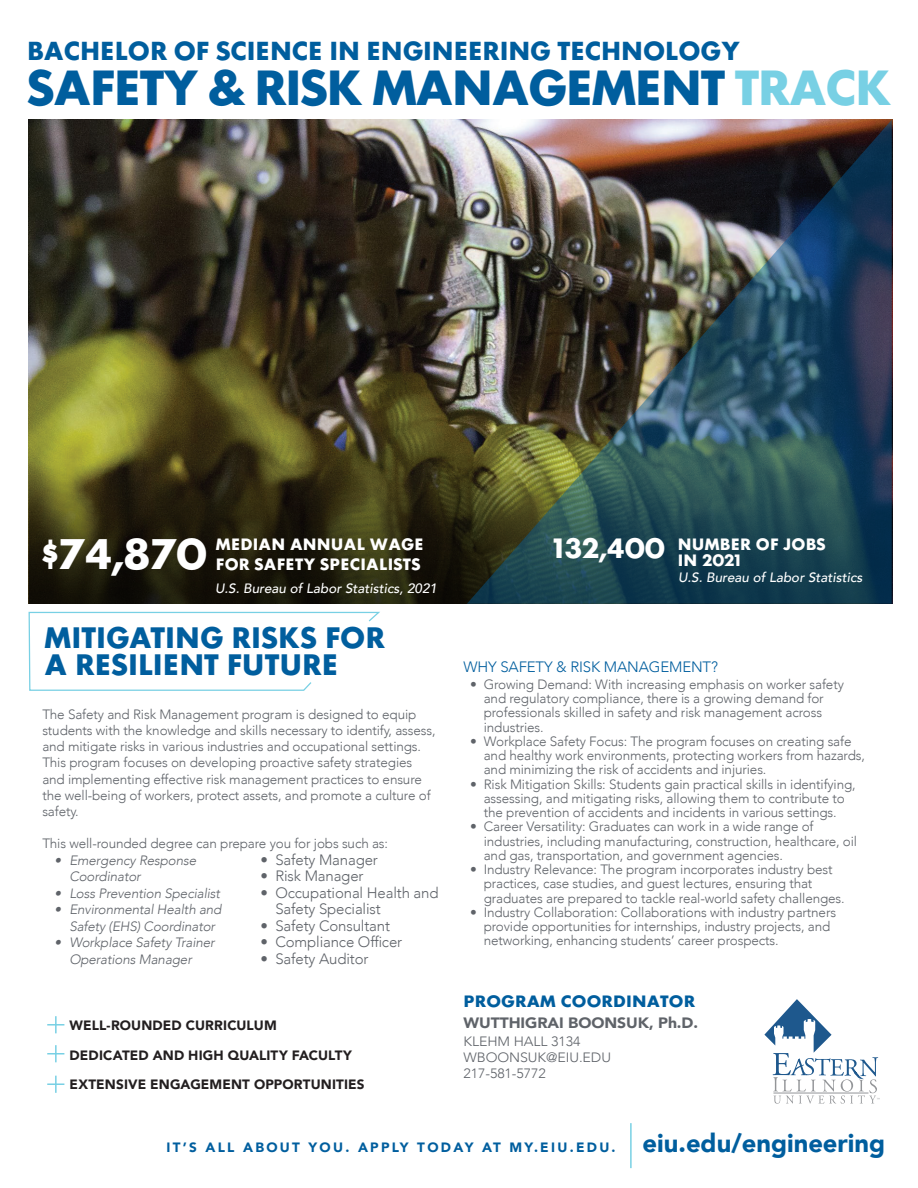
<style>
.page{position:relative;width:918px;height:1188px;background:#fff}
.page>*{position:absolute;margin:0;border:0;box-sizing:border-box;transform-origin:0 0}
.t1{font:45px "Futura Maxi CG Bold";letter-spacing:-.035em;color:#005e9e}
.t2{font:39px "Futura Maxi CG Bold";color:#fff}
.t3{font:27px/27.8px "Futura Maxi CG Bold";color:#005e9e}
.t4{font:900 25.5px "Avenir";color:#005e9e}
.t5{font:23.7px "Futura Maxi CG Bold";letter-spacing:-.005em;color:#005e9e}
.t6{font:300 15px/16.5px "Avenir";letter-spacing:-.01em;color:#5f6369}
.t7{font:15px/20.2px "Futura Maxi CG Bold";letter-spacing:.015em;color:#fff}
.t8{font:300 15px "Avenir";letter-spacing:-.01em;color:#005e9e}
.t9{font:900 15px "Avenir";letter-spacing:-.005em;color:#5f6369;scale:1.05 1}
.t10{font:15px "Futura Maxi CG Bold";letter-spacing:.01em;color:#005e9e;scale:1.05 1}
.t11{font:300 13.5px/14.2px "Avenir";letter-spacing:-.01em;color:#5f6369}
.t12{font:italic 300 13.5px/16.5px "Avenir";letter-spacing:-.01em;color:#5f6369}
.t13{font:900 13.5px/29.2px "Avenir";letter-spacing:.01em;color:#231f20}
.t14{font:italic 500 13.5px "Avenir";color:#fff}
.t15{font:300 13.5px/16.2px "Avenir";letter-spacing:-.01em;color:#5f6369;scale:1.05 1}
.t16{font:900 13.5px "Avenir";letter-spacing:.17em;color:#005e9e}
.s1{color:#78d0e4}
.s2{font-size:25.5px}
</style>
<div class="page">
<img style="left:29px;top:120px;width:864px;height:484px">
<svg style="left:29px;top:289px;width:438px;height:315px"></svg>
<svg style="left:47px;top:1016px;width:17px;height:17px"></svg>
<svg style="left:47px;top:1045px;width:17px;height:17px"></svg>
<svg style="left:47px;top:1076px;width:17px;height:17px"></svg>
<hr style="left:630px;top:1123px;width:2px;height:45px;background:#78d0e4">
<svg style="left:28px;top:611px;width:352px;height:80px"></svg>
<img style="left:467px;top:120px;width:425px;height:484px">
<svg style="left:764px;top:999px;width:116px;height:105px"></svg>
<h3 class="t5" style="left:27px;top:35px;width:715px">BACHELOR OF SCIENCE IN ENGINEERING TECHNOLOGY</h3>
<h1 class="t1" style="left:27px;top:58px;width:866px">SAFETY &amp; RISK MANAGEMENT <span class="s1">TRACK</span></h1>
<h2 class="t2" style="left:42px;top:529px;width:167px">$74,870</h2>
<p class="t7" style="left:216px;top:534px;width:209px">MEDIAN ANNUAL WAGE<br>FOR SAFETY SPECIALISTS</p>
<p class="t14" style="left:215px;top:580px;width:224px">U.S. Bureau of Labor Statistics, 2021</p>
<h3 class="t3" style="left:44px;top:624px;width:342px">MITIGATING RISKS FOR<br>A RESILIENT FUTURE</h3>
<p class="t11" style="left:42px;top:706px;width:395px;line-height:16.2px">The Safety and Risk Management program is designed to equip students with the knowledge and skills necessary to identify, assess, and mitigate risks in various industries and occupational settings.<br>This program focuses on developing proactive safety strategies and implementing effective risk management practices to ensure the well-being of workers, protect assets, and promote a culture of safety.</p>
<p class="t11" style="left:42px;top:837px;width:347px">This well-rounded degree can prepare you for jobs such as:</p>
<p class="t12" style="left:69px;top:852px;width:129px;text-indent:-15px">• Emergency Response<br>Coordinator</p>
<p class="t12" style="left:54px;top:885px;width:167px">• Loss Prevention Specialist</p>
<p class="t12" style="left:69px;top:901px;width:154px;text-indent:-15px">• Environmental Health and<br>Safety (EHS) Coordinator</p>
<p class="t12" style="left:54px;top:934px;width:162px;text-align:center">• Workplace Safety Trainer<br>Operations Manager</p>
<p class="t6" style="left:260px;top:851px;width:119px">• Safety Manager</p>
<p class="t6" style="left:260px;top:868px;width:105px">• Risk Manager</p>
<p class="t6" style="left:275px;top:884px;width:165px;text-indent:-15px">• Occupational Health and<br>Safety Specialist</p>
<p class="t6" style="left:260px;top:917px;width:131px">• Safety Consultant</p>
<p class="t6" style="left:260px;top:934px;width:143px">• Compliance Officer</p>
<p class="t6" style="left:260px;top:950px;width:110px">• Safety Auditor</p>
<p class="t13" style="left:70px;top:1011px;width:297px">WELL-ROUNDED CURRICULUM<br>DEDICATED AND HIGH QUALITY FACULTY<br>EXTENSIVE ENGAGEMENT OPPORTUNITIES</p>
<p class="t7" style="left:553px;top:534px;width:274px"><span class="s2">132,400</span> NUMBER OF JOBS</p>
<p class="t7" style="left:678px;top:550px;width:64px">IN 2021</p>
<p class="t14" style="left:678px;top:569px;width:186px">U.S. Bureau of Labor Statistics</p>
<p class="t8" style="left:464px;top:658px;width:256px">WHY SAFETY &amp; RISK MANAGEMENT?</p>
<p class="t11" style="left:484px;top:677px;width:362px;text-indent:-14px">• Growing Demand: With increasing emphasis on worker safety and regulatory compliance, there is a growing demand for professionals skilled in safety and risk management across industries.</p>
<p class="t11" style="left:484px;top:734px;width:383px;text-indent:-14px">• Workplace Safety Focus: The program focuses on creating safe and healthy work environments, protecting workers from hazards, and minimizing the risk of accidents and injuries.</p>
<p class="t11" style="left:470px;top:777px;width:387px;text-align:center">• Risk Mitigation Skills: Students gain practical skills in identifying, assessing, and mitigating risks, allowing them to contribute to<br>the prevention of accidents and incidents in various settings.</p>
<p class="t11" style="left:484px;top:820px;width:375px;text-indent:-14px">• Career Versatility: Graduates can work in a wide range of industries, including manufacturing, construction, healthcare, oil and gas, transportation, and government agencies.</p>
<p class="t11" style="left:484px;top:862px;width:362px;text-indent:-14px">• Industry Relevance: The program incorporates industry best practices, case studies, and guest lectures, ensuring that graduates are prepared to tackle real-world safety challenges.</p>
<p class="t11" style="left:484px;top:905px;width:354px;text-indent:-14px">• Industry Collaboration: Collaborations with industry partners provide opportunities for internships, industry projects, and networking, enhancing students’ career prospects.</p>
<p class="t10" style="left:464px;top:991px;width:222px">PROGRAM COORDINATOR</p>
<p class="t9" style="left:464px;top:1010px;width:225px">WUTTHIGRAI BOONSUK, Ph.D.</p>
<p class="t15" style="left:464px;top:1033px;width:142px">KLEHM HALL 3134<br>WBOONSUK@EIU.EDU<br>217-581-5772</p>
<p class="t16" style="left:166px;top:1136px;width:451px">IT’S ALL ABOUT YOU. APPLY TODAY AT MY.EIU.EDU.</p>
<h3 class="t4" style="left:643px;top:1121px;width:244px">eiu.edu/engineering</h3>
</div>
